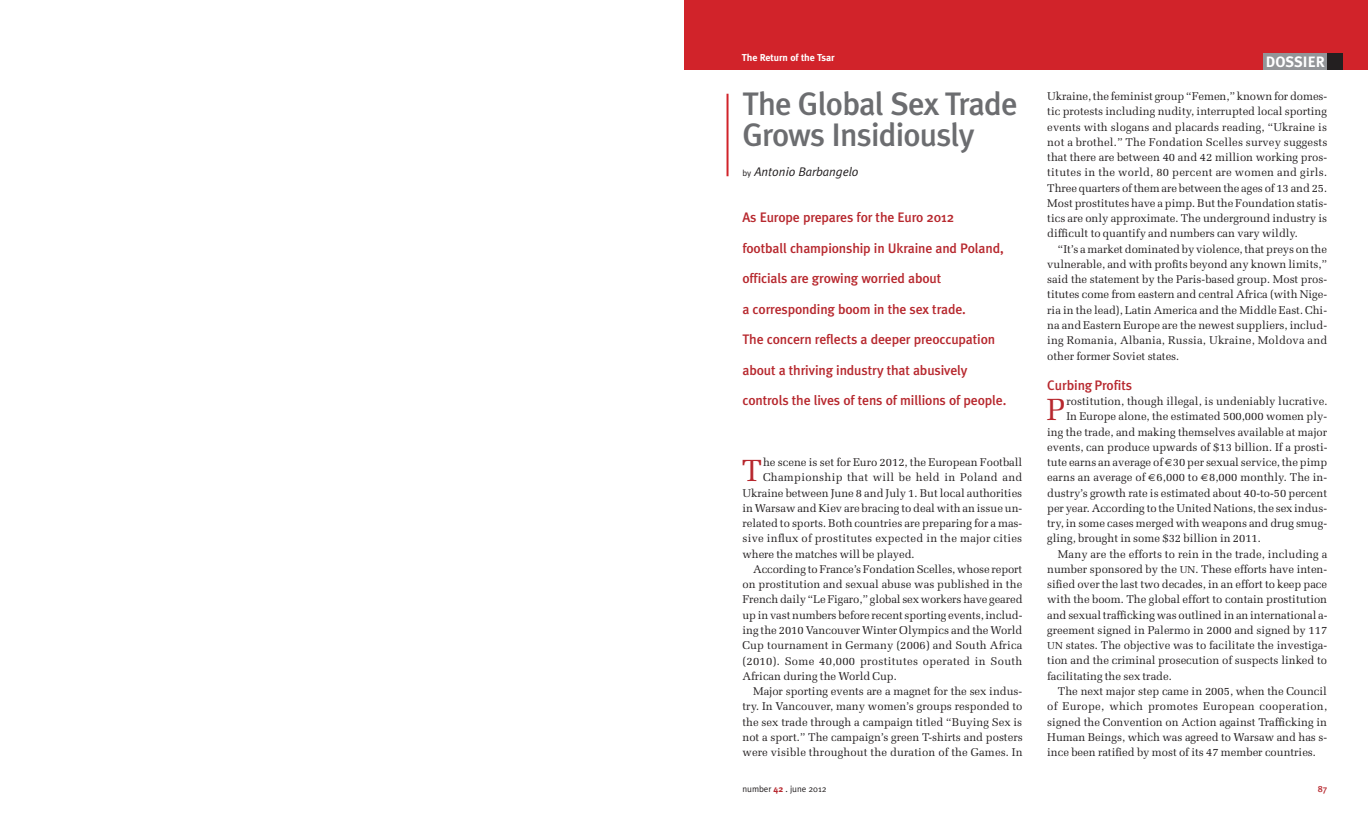
<style>
.page{position:relative;width:1368px;height:833px;background:#fff}
.page>*{position:absolute;margin:0;border:0;box-sizing:border-box;transform-origin:0 0}
.t1{font:500 32.5px/30.5px "Meta Plus";letter-spacing:-.025em;color:#6c6d70}
.t2{font:30.62px "Melior";color:#b7282e}
.t3{font:700 15px "Meta Plus";color:#fff}
.t4{font:500 13.75px "Meta Plus";letter-spacing:-.01em;color:#b7282e}
.t5{font:italic 12.5px "Meta Plus Normal";letter-spacing:-.005em;color:#231f20}
.t6{font:11.25px/15.2px "Melior";color:#231f20;text-align:justify}
.t7{font:11.25px "Melior";letter-spacing:.025em;color:#231f20}
.t8{font:11.25px "Melior";letter-spacing:.02em;color:#231f20}
.t9{font:700 10px "Meta Plus";letter-spacing:-.005em;color:#fff}
.t10{font:9px "Meta Plus Normal";letter-spacing:-.005em;color:#231f20}
.t11{font:500 9px "Meta Plus";color:#b7282e}
.s1{font-style:normal;font-size:8.75px}
.s2{font-family:"Euro Sans";font-size:10px}
.s3{font-size:10px}
.s4{font-family:"Meta Plus";font-weight:700;color:#b7282e}
</style>
<div class="page">
<div style="left:684px;top:0;width:684px;height:69px;background:#d1232a"></div>
<div style="left:1327px;top:53px;width:16px;height:16px;background:#231f20"></div>
<div style="left:1263px;top:53px;width:64px;height:16px;background:#939598"></div>
<hr style="left:726px;top:94px;width:2px;height:82px;background:#d1232a">
<p class="t9" style="left:742px;top:52px;width:94px">The Return of the Tsar</p>
<h3 class="t3" style="left:1266px;top:53px;width:60px">DOSSIER</h3>
<h1 class="t1" style="left:742px;top:89px;width:277px">The Global Sex Trade<br>Grows Insidiously</h1>
<p class="t5" style="left:742px;top:165px;width:118px"><span class="s1">by</span> Antonio Barbangelo</p>
<p class="t4" style="left:742px;top:209px;width:213px">As Europe prepares for the Euro 2012</p>
<p class="t4" style="left:742px;top:240px;width:263px">football championship in Ukraine and Poland,</p>
<p class="t4" style="left:742px;top:270px;width:200px">officials are growing worried about</p>
<p class="t4" style="left:742px;top:301px;width:225px">a corresponding boom in the sex trade.</p>
<p class="t4" style="left:742px;top:331px;width:254px">The concern reflects a deeper preoccupation</p>
<p class="t4" style="left:742px;top:362px;width:227px">about a thriving industry that abusively</p>
<p class="t4" style="left:742px;top:392px;width:265px">controls the lives of tens of millions of people.</p>
<h2 class="t2" style="left:742px;top:453px;width:22px">T</h2>
<p class="t6" style="left:763px;top:454px;width:261px">he scene is set for Euro 2012, the European Football</p>
<p class="t7" style="left:763px;top:471px;width:261px">Championship that will be held in Poland and</p>
<p class="t6" style="left:742px;top:485px;width:281px">Ukraine between June 8 and July 1. But local authorities</p>
<p class="t6" style="left:742px;top:500px;width:281px">in Warsaw and Kiev are bracing to deal with an issue un-</p>
<p class="t6" style="left:742px;top:515px;width:281px">related to sports. Both countries are preparing for a mas-</p>
<p class="t8" style="left:742px;top:532px;width:281px">sive influx of prostitutes expected in the major cities</p>
<p class="t6" style="left:742px;top:546px;width:174px">where the matches will be played.</p>
<p class="t6" style="left:753px;top:561px;width:271px">According to France’s Fondation Scelles, whose report</p>
<p class="t6" style="left:742px;top:576px;width:281px">on prostitution and sexual abuse was published in the</p>
<p class="t6" style="left:742px;top:592px;width:282px">French daily “Le Figaro,” global sex workers have geared</p>
<p class="t6" style="left:742px;top:607px;width:281px">up in vast numbers before recent sporting events, includ-</p>
<p class="t6" style="left:742px;top:622px;width:281px">ing the 2010 Vancouver Winter Olympics and the World</p>
<p class="t6" style="left:742px;top:638px;width:282px">Cup tournament in Germany (2006) and South Africa</p>
<p class="t7" style="left:742px;top:654px;width:281px">(2010). Some 40,000 prostitutes operated in South</p>
<p class="t6" style="left:742px;top:668px;width:156px">African during the World Cup.</p>
<p class="t6" style="left:753px;top:683px;width:271px">Major sporting events are a magnet for the sex indus-</p>
<p class="t6" style="left:742px;top:699px;width:281px">try. In Vancouver, many women’s groups responded to</p>
<p class="t6" style="left:742px;top:714px;width:281px">the sex trade through a campaign titled “Buying Sex is</p>
<p class="t6" style="left:742px;top:729px;width:282px">not a sport.” The campaign’s green T-shirts and posters</p>
<p class="t6" style="left:742px;top:744px;width:282px">were visible throughout the duration of the Games. In</p>
<p class="t6" style="left:1047px;top:89px;width:282px">Ukraine, the feminist group “Femen,” known for domes&shy;tic protests including nudity, interrupted local sporting events with slogans and placards reading, “Ukraine is not a brothel.” The Fondation Scelles survey suggests that there are between 40 and 42 million working pros&shy;titutes in the world, 80 percent are women and girls.<br>Three quarters of them are between the ages of 13 and 25.<br>Most prostitutes have a pimp. But the Foundation statis&shy;tics are only approximate. The underground industry is difficult to quantify and numbers can vary wildly.</p>
<p class="t6" style="left:1047px;top:241px;width:282px;text-indent:11px">“It’s a market dominated by violence, that preys on the vulnerable, and with profits beyond any known limits,” said the statement by the Paris-based group. Most pros&shy;titutes come from eastern and central Africa (with Nige&shy;ria in the lead), Latin America and the Middle East. Chi&shy;na and Eastern Europe are the newest suppliers, includ&shy;ing Romania, Albania, Russia, Ukraine, Moldova and other former Soviet states.</p>
<p class="t4" style="left:1047px;top:377px;width:87px">Curbing Profits</p>
<h2 class="t2" style="left:1047px;top:392px;width:20px">P</h2>
<p class="t6" style="left:1066px;top:393px;width:263px">rostitution, though illegal, is undeniably lucrative.</p>
<p class="t6" style="left:1066px;top:409px;width:262px">In Europe alone, the estimated 500,000 women ply-</p>
<p class="t6" style="left:1047px;top:424px;width:281px">ing the trade, and making themselves available at major</p>
<p class="t6" style="left:1047px;top:439px;width:282px">events, can produce upwards of $13 billion. If a prosti-</p>
<p class="t6" style="left:1047px;top:454px;width:282px">tute earns an average of <span class="s2">€</span>30 per sexual service, the pimp</p>
<p class="t6" style="left:1047px;top:470px;width:282px">earns an average of <span class="s2">€</span>6,000 to <span class="s2">€</span>8,000 monthly. The in-</p>
<p class="t6" style="left:1047px;top:485px;width:281px">dustry’s growth rate is estimated about 40-to-50 percent</p>
<p class="t6" style="left:1047px;top:500px;width:281px">per year. According to the United Nations, the sex indus-</p>
<p class="t6" style="left:1047px;top:515px;width:281px">try, in some cases merged with weapons and drug smug-</p>
<p class="t6" style="left:1047px;top:531px;width:215px">gling, brought in some $32 billion in 2011.</p>
<p class="t6" style="left:1058px;top:546px;width:271px">Many are the efforts to rein in the trade, including a</p>
<p class="t6" style="left:1047px;top:561px;width:281px">number sponsored by the <span class="s3">UN</span>. These efforts have inten-</p>
<p class="t6" style="left:1047px;top:576px;width:281px">sified over the last two decades, in an effort to keep pace</p>
<p class="t6" style="left:1047px;top:592px;width:281px">with the boom. The global effort to contain prostitution</p>
<p class="t6" style="left:1047px;top:607px;width:282px">and sexual trafficking was outlined in an international a-</p>
<p class="t6" style="left:1047px;top:622px;width:282px">greement signed in Palermo in 2000 and signed by 117</p>
<p class="t6" style="left:1047px;top:637px;width:281px"><span class="s3">UN</span> states. The objective was to facilitate the investiga-</p>
<p class="t6" style="left:1047px;top:653px;width:281px">tion and the criminal prosecution of suspects linked to</p>
<p class="t6" style="left:1047px;top:668px;width:126px">facilitating the sex trade.</p>
<p class="t6" style="left:1058px;top:683px;width:271px">The next major step came in 2005, when the Council</p>
<p class="t7" style="left:1047px;top:700px;width:281px">of Europe, which promotes European cooperation,</p>
<p class="t6" style="left:1047px;top:714px;width:281px">signed the Convention on Action against Trafficking in</p>
<p class="t6" style="left:1047px;top:729px;width:281px">Human Beings, which was agreed to Warsaw and has s-</p>
<p class="t6" style="left:1047px;top:744px;width:270px">ince been ratified by most of its 47 member countries.</p>
<p class="t10" style="left:742px;top:784px;width:86px">number <span class="s4">42</span> . june 2012</p>
<p class="t11" style="left:1317px;top:784px;width:11px">87</p>
</div>
